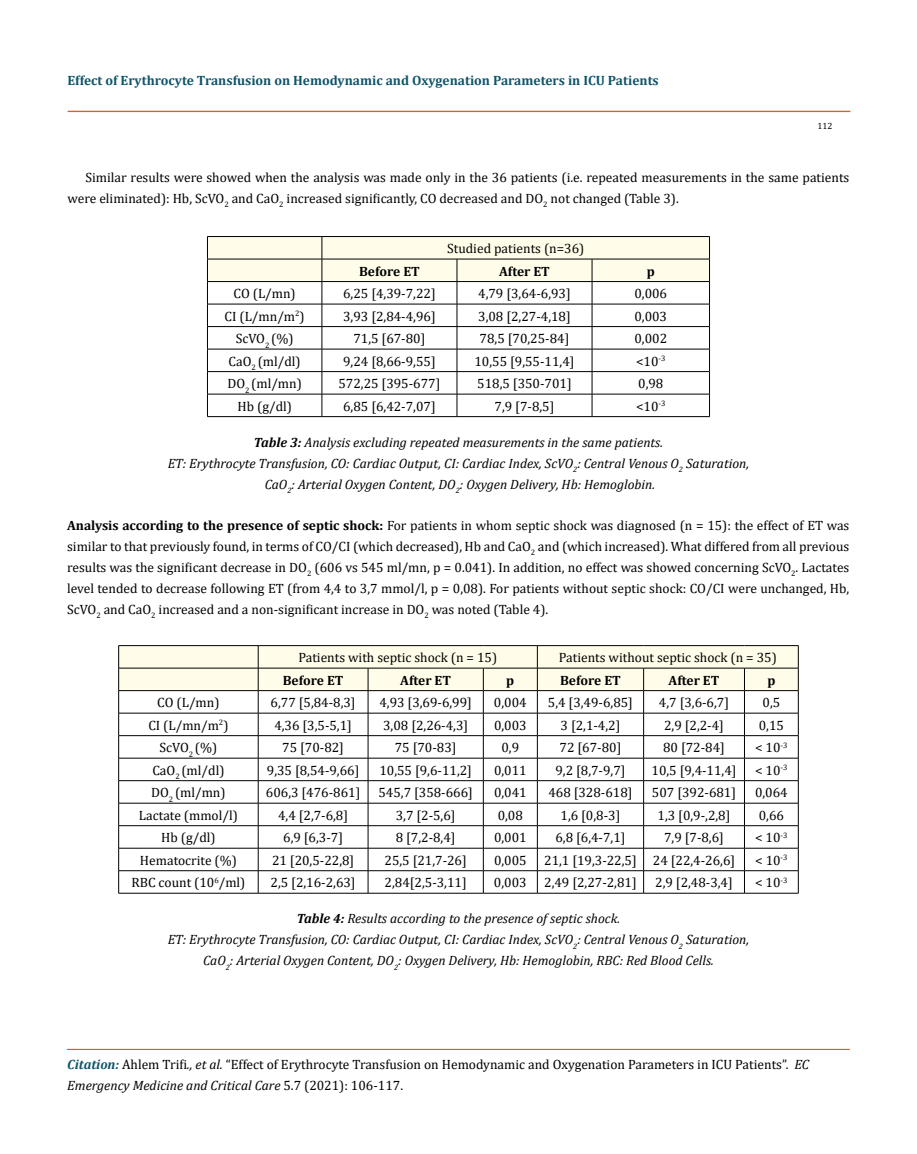
<style>
.page{position:relative;width:917px;height:1154px;background:#fff}
.page>*{position:absolute;margin:0;border:0;box-sizing:border-box;transform-origin:0 0}
.t1{font:13.5px/21px "Cambria";color:#000}
.t2{font:italic 13.5px/21px "Cambria";color:#000;text-align:center}
.t3{font:700 13.5px "Cambria";color:#0e546a}
.t4{font:700 13.5px "Cambria";color:#000}
.t5{font:9px "Cambria";color:#000}
.s1{font-weight:700}
.s2{font-weight:700;font-style:italic;color:#0e546a}
.s3{font-style:italic}
</style>
<div class="page">
<div style="left:67px;top:1049px;width:782px;height:1px;border:1px solid #e05d1a"></div>
<div style="left:68px;top:111px;width:782px;height:1px;border:1px solid #e05d1a"></div>
<svg style="left:207px;top:236px;width:503px;height:180px"></svg>
<hr style="left:207px;top:416px;width:115px;height:1px;background:#000">
<hr style="left:322px;top:416px;width:135px;height:1px;background:#000">
<hr style="left:457px;top:416px;width:135px;height:1px;background:#000">
<hr style="left:592px;top:416px;width:117px;height:1px;background:#000">
<svg style="left:118px;top:645px;width:681px;height:248px"></svg>
<hr style="left:118px;top:893px;width:140px;height:1px;background:#000">
<hr style="left:258px;top:893px;width:110px;height:1px;background:#000">
<hr style="left:368px;top:893px;width:115px;height:1px;background:#000">
<hr style="left:483px;top:893px;width:54px;height:1px;background:#000">
<hr style="left:537px;top:893px;width:106px;height:1px;background:#000">
<hr style="left:643px;top:893px;width:101px;height:1px;background:#000">
<hr style="left:744px;top:893px;width:54px;height:1px;background:#000">
<p class="t3" style="left:67px;top:71px;width:592px">Effect of Erythrocyte Transfusion on Hemodynamic and Oxygenation Parameters in ICU Patients</p>
<p class="t5" style="left:817px;top:120px;width:16px">112</p>
<p class="t1" style="left:67px;top:166px;width:783px;text-indent:18px">Similar results were showed when the analysis was made only in the 36 patients (i.e. repeated measurements in the same patients were eliminated): Hb, ScVO<sub>2</sub> and CaO<sub>2</sub> increased significantly, CO decreased and DO<sub>2</sub> not changed (Table 3).</p>
<p class="t1" style="left:447px;top:238px;width:139px">Studied patients (n=36)</p>
<p class="t4" style="left:359px;top:261px;width:62px">Before ET</p>
<p class="t4" style="left:499px;top:261px;width:52px">After ET</p>
<p class="t4" style="left:646px;top:261px;width:10px">p</p>
<p class="t1" style="left:233px;top:283px;width:64px">CO (L/mn)</p>
<p class="t1" style="left:343px;top:283px;width:94px">6,25 [4,39-7,22]</p>
<p class="t1" style="left:478px;top:283px;width:94px">4,79 [3,64-6,93]</p>
<p class="t1" style="left:634px;top:283px;width:34px">0,006</p>
<p class="t1" style="left:224px;top:305px;width:82px">CI (L/mn/m<sup>2</sup>)</p>
<p class="t1" style="left:343px;top:305px;width:94px">3,93 [2,84-4,96]</p>
<p class="t1" style="left:478px;top:305px;width:94px">3,08 [2,27-4,18]</p>
<p class="t1" style="left:634px;top:305px;width:34px">0,003</p>
<p class="t1" style="left:236px;top:328px;width:59px">ScVO<sub>2</sub> (%)</p>
<p class="t1" style="left:353px;top:328px;width:74px">71,5 [67-80]</p>
<p class="t1" style="left:479px;top:328px;width:91px">78,5 [70,25-84]</p>
<p class="t1" style="left:634px;top:328px;width:34px">0,002</p>
<p class="t1" style="left:229px;top:350px;width:74px">CaO<sub>2</sub> (ml/dl)</p>
<p class="t1" style="left:343px;top:350px;width:94px">9,24 [8,66-9,55]</p>
<p class="t1" style="left:474px;top:350px;width:101px">10,55 [9,55-11,4]</p>
<p class="t1" style="left:636px;top:350px;width:31px">&lt;10<sup>-3</sup></p>
<p class="t1" style="left:227px;top:373px;width:76px">DO<sub>2</sub> (ml/mn)</p>
<p class="t1" style="left:338px;top:373px;width:103px">572,25 [395-677]</p>
<p class="t1" style="left:477px;top:373px;width:96px">518,5 [350-701]</p>
<p class="t1" style="left:638px;top:373px;width:27px">0,98</p>
<p class="t1" style="left:237px;top:395px;width:56px">Hb (g/dl)</p>
<p class="t1" style="left:343px;top:395px;width:94px">6,85 [6,42-7,07]</p>
<p class="t1" style="left:494px;top:395px;width:61px">7,9 [7-8,5]</p>
<p class="t1" style="left:636px;top:395px;width:31px">&lt;10<sup>-3</sup></p>
<p class="t2" style="left:168px;top:431px;width:583px"><span class="s1">Table 3:</span> Analysis excluding repeated measurements in the same patients.<br>ET: Erythrocyte Transfusion, CO: Cardiac Output, CI: Cardiac Index, ScVO<sub>2</sub>: Central Venous O<sub>2</sub> Saturation,<br>CaO<sub>2</sub>: Arterial Oxygen Content, DO<sub>2</sub>: Oxygen Delivery, Hb: Hemoglobin.</p>
<p class="t1" style="left:67px;top:514px;width:783px;text-align:justify"><span class="s1">Analysis according to the presence of septic shock:</span> For patients in whom septic shock was diagnosed (n = 15): the effect of ET was similar to that previously found, in terms of CO/CI (which decreased), Hb and CaO<sub>2</sub> and (which increased). What differed from all previous results was the significant decrease in DO<sub>2</sub> (606 vs 545 ml/mn, p = 0.041). In addition, no effect was showed concerning ScVO<sub>2</sub>. Lactates level tended to decrease following ET (from 4,4 to 3,7 mmol/l, p = 0,08). For patients without septic shock: CO/CI were unchanged, Hb, ScVO<sub>2</sub> and CaO<sub>2</sub> increased and a non-significant increase in DO<sub>2</sub> was noted (Table 4).</p>
<p class="t1" style="left:298px;top:647px;width:200px">Patients with septic shock (n = 15)</p>
<p class="t1" style="left:559px;top:647px;width:219px">Patients without septic shock (n = 35)</p>
<p class="t4" style="left:283px;top:670px;width:62px">Before ET</p>
<p class="t4" style="left:400px;top:670px;width:52px">After ET</p>
<p class="t4" style="left:506px;top:670px;width:10px">p</p>
<p class="t4" style="left:560px;top:670px;width:62px">Before ET</p>
<p class="t4" style="left:668px;top:670px;width:52px">After ET</p>
<p class="t4" style="left:767px;top:670px;width:10px">p</p>
<p class="t1" style="left:157px;top:692px;width:64px">CO (L/mn)</p>
<p class="t1" style="left:270px;top:692px;width:87px">6,77 [5,84-8,3]</p>
<p class="t1" style="left:379px;top:692px;width:94px">4,93 [3,69-6,99]</p>
<p class="t1" style="left:494px;top:692px;width:34px">0,004</p>
<p class="t1" style="left:548px;top:692px;width:87px">5,4 [3,49-6,85]</p>
<p class="t1" style="left:659px;top:692px;width:72px">4,7 [3,6-6,7]</p>
<p class="t1" style="left:762px;top:692px;width:19px">0,5</p>
<p class="t1" style="left:148px;top:714px;width:82px">CI (L/mn/m<sup>2</sup>)</p>
<p class="t1" style="left:274px;top:714px;width:79px">4,36 [3,5-5,1]</p>
<p class="t1" style="left:383px;top:714px;width:87px">3,08 [2,26-4,3]</p>
<p class="t1" style="left:494px;top:714px;width:34px">0,003</p>
<p class="t1" style="left:560px;top:714px;width:61px">3 [2,1-4,2]</p>
<p class="t1" style="left:664px;top:714px;width:61px">2,9 [2,2-4]</p>
<p class="t1" style="left:758px;top:714px;width:27px">0,15</p>
<p class="t1" style="left:160px;top:737px;width:59px">ScVO<sub>2</sub> (%)</p>
<p class="t1" style="left:282px;top:737px;width:63px">75 [70-82]</p>
<p class="t1" style="left:395px;top:737px;width:63px">75 [70-83]</p>
<p class="t1" style="left:501px;top:737px;width:19px">0,9</p>
<p class="t1" style="left:559px;top:737px;width:63px">72 [67-80]</p>
<p class="t1" style="left:663px;top:737px;width:63px">80 [72-84]</p>
<p class="t1" style="left:755px;top:737px;width:34px">&lt; 10<sup>-3</sup></p>
<p class="t1" style="left:152px;top:759px;width:74px">CaO<sub>2</sub> (ml/dl)</p>
<p class="t1" style="left:267px;top:759px;width:94px">9,35 [8,54-9,66]</p>
<p class="t1" style="left:379px;top:759px;width:94px">10,55 [9,6-11,2]</p>
<p class="t1" style="left:494px;top:759px;width:34px">0,011</p>
<p class="t1" style="left:555px;top:759px;width:72px">9,2 [8,7-9,7]</p>
<p class="t1" style="left:651px;top:759px;width:87px">10,5 [9,4-11,4]</p>
<p class="t1" style="left:755px;top:759px;width:34px">&lt; 10<sup>-3</sup></p>
<p class="t1" style="left:151px;top:782px;width:76px">DO<sub>2</sub> (ml/mn)</p>
<p class="t1" style="left:266px;top:782px;width:96px">606,3 [476-861]</p>
<p class="t1" style="left:378px;top:782px;width:96px">545,7 [358-666]</p>
<p class="t1" style="left:494px;top:782px;width:34px">0,041</p>
<p class="t1" style="left:548px;top:782px;width:86px">468 [328-618]</p>
<p class="t1" style="left:652px;top:782px;width:86px">507 [392-681]</p>
<p class="t1" style="left:755px;top:782px;width:34px">0,064</p>
<p class="t1" style="left:139px;top:804px;width:100px">Lactate (mmol/l)</p>
<p class="t1" style="left:278px;top:804px;width:72px">4,4 [2,7-6,8]</p>
<p class="t1" style="left:396px;top:804px;width:61px">3,7 [2-5,6]</p>
<p class="t1" style="left:497px;top:804px;width:27px">0,08</p>
<p class="t1" style="left:560px;top:804px;width:61px">1,6 [0,8-3]</p>
<p class="t1" style="left:657px;top:804px;width:74px">1,3 [0,9-,2,8]</p>
<p class="t1" style="left:758px;top:804px;width:27px">0,66</p>
<p class="t1" style="left:161px;top:827px;width:56px">Hb (g/dl)</p>
<p class="t1" style="left:283px;top:827px;width:61px">6,9 [6,3-7]</p>
<p class="t1" style="left:396px;top:827px;width:61px">8 [7,2-8,4]</p>
<p class="t1" style="left:494px;top:827px;width:34px">0,001</p>
<p class="t1" style="left:555px;top:827px;width:72px">6,8 [6,4-7,1]</p>
<p class="t1" style="left:664px;top:827px;width:61px">7,9 [7-8,6]</p>
<p class="t1" style="left:755px;top:827px;width:34px">&lt; 10<sup>-3</sup></p>
<p class="t1" style="left:140px;top:849px;width:98px">Hematocrite (%)</p>
<p class="t1" style="left:272px;top:849px;width:84px">21 [20,5-22,8]</p>
<p class="t1" style="left:384px;top:849px;width:84px">25,5 [21,7-26]</p>
<p class="t1" style="left:494px;top:849px;width:34px">0,005</p>
<p class="t1" style="left:544px;top:849px;width:192px">21,1 [19,3-22,5] 24 [22,4-26,6]</p>
<p class="t1" style="left:755px;top:849px;width:34px">&lt; 10<sup>-3</sup></p>
<p class="t1" style="left:131px;top:872px;width:115px">RBC count (10<sup>6</sup>/ml)</p>
<p class="t1" style="left:270px;top:872px;width:87px">2,5 [2,16-2,63]</p>
<p class="t1" style="left:384px;top:872px;width:84px">2,84[2,5-3,11]</p>
<p class="t1" style="left:494px;top:872px;width:34px">0,003</p>
<p class="t1" style="left:544px;top:872px;width:94px">2,49 [2,27-2,81]</p>
<p class="t1" style="left:655px;top:872px;width:79px">2,9 [2,48-3,4]</p>
<p class="t1" style="left:755px;top:872px;width:34px">&lt; 10<sup>-3</sup></p>
<p class="t2" style="left:168px;top:907px;width:583px"><span class="s1">Table 4:</span> Results according to the presence of septic shock.<br>ET: Erythrocyte Transfusion, CO: Cardiac Output, CI: Cardiac Index, ScVO<sub>2</sub>: Central Venous O<sub>2</sub> Saturation,<br>CaO<sub>2</sub>: Arterial Oxygen Content, DO<sub>2</sub>: Oxygen Delivery, Hb: Hemoglobin, RBC: Red Blood Cells.</p>
<p class="t1" style="left:67px;top:1053px;width:743px"><span class="s2">Citation:</span> Ahlem Trifi<span class="s3">., et al.</span> “Effect of Erythrocyte Transfusion on Hemodynamic and Oxygenation Parameters in ICU Patients”. <span class="s3">EC<br>Emergency Medicine and Critical Care</span> 5.7 (2021): 106-117.</p>
</div>
